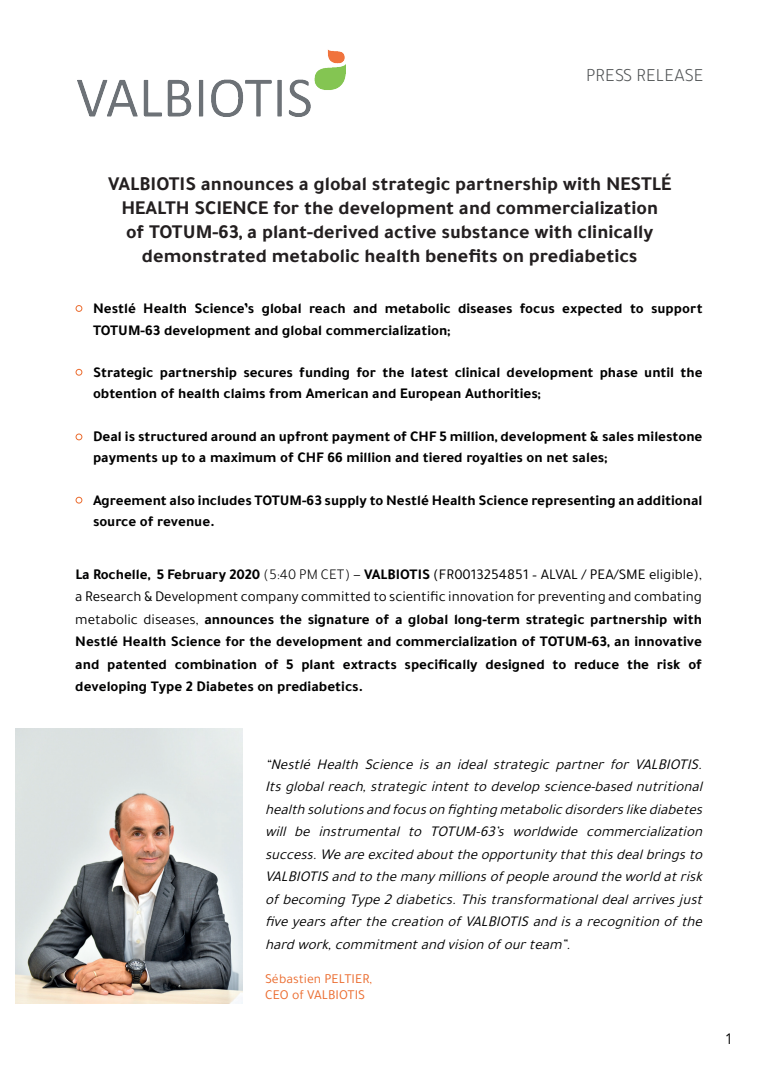
<style>
.page{position:relative;width:780px;height:1088px;background:#fff}
.page>*{position:absolute;margin:0;border:0;box-sizing:border-box;transform-origin:0 0}
.t1{font:700 20px/24px "Tajawal";color:#231f20;text-align:center}
.t2{font:300 18.75px "Tajawal";color:#515455}
.t3{font:700 15px/22.5px "Tajawal";color:#000001}
.t4{font:italic 15px/22.5px "Tajawal";color:#000001;text-align:justify}
.t5{font:15px "Avenir";color:#000001}
.t6{font:13.75px/16.2px "Tajawal";color:#eb6c2f}
.s1{font-weight:300}
.s2{font-family:"Minion Pro";font-weight:400}
.s3{font-weight:400}
</style>
<div class="page">
<img style="left:77px;top:50px;width:269px;height:66px">
<div style="left:76px;top:305px;width:6px;height:7px;border:1px solid #eb6c2f;border-radius:50%"></div>
<svg style="left:76px;top:369px;width:6px;height:6px"></svg>
<svg style="left:76px;top:434px;width:6px;height:6px"></svg>
<svg style="left:76px;top:497px;width:6px;height:6px"></svg>
<img style="left:15px;top:728px;width:227px;height:275px">
<p class="t2" style="left:586px;top:63px;width:119px">PRESS RELEASE</p>
<p class="t1" style="left:108px;top:172px;width:564px">VALBIOTIS announces a global strategic partnership with NESTLÉ HEALTH SCIENCE for the development and commercialization<br>of TOTUM-63, a plant-derived active substance with clinically demonstrated metabolic health benefits on prediabetics</p>
<p class="t3" style="left:93px;top:298px;width:611px;line-height:21.2px">Nestlé Health Science’s global reach and metabolic diseases focus expected to support<br>TOTUM-63 development and global commercialization;</p>
<p class="t3" style="left:93px;top:362px;width:611px;line-height:21.2px">Strategic partnership secures funding for the latest clinical development phase until the obtention of health claims from American and European Authorities;</p>
<p class="t3" style="left:93px;top:425px;width:611px;line-height:21.2px">Deal is structured around an upfront payment of CHF 5 million, development &amp; sales milestone payments up to a maximum of CHF 66 million and tiered royalties on net sales;</p>
<p class="t3" style="left:93px;top:489px;width:611px;line-height:21.2px">Agreement also includes TOTUM-63 supply to Nestlé Health Science representing an additional source of revenue.</p>
<p class="t3" style="left:75px;top:563px;width:628px;text-align:justify">La Rochelle, 5 February 2020 <span class="s1">(5:40 PM CET)</span> <span class="s2">–</span> VALBIOTIS <span class="s3">(FR0013254851 – ALVAL / PEA/SME eligible), a Research &amp; Development company committed to scientific innovation for preventing and combating metabolic diseases,</span> announces the signature of a global long-term strategic partnership with Nestlé Health Science for the development and commercialization of TOTUM-63, an innovative and patented combination of 5 plant extracts specifically designed to reduce the risk of developing Type 2 Diabetes on prediabetics.</p>
<p class="t4" style="left:265px;top:753px;width:443px">“Nestlé Health Science is an ideal strategic partner for VALBIOTIS.<br>Itsglobalreach,strategicintenttodevelopscience-basednutritional healthsolutionsandfocusonfightingmetabolicdisorderslikediabetes will be instrumental to TOTUM-63’s worldwide commercialization success.Weareexcitedabouttheopportunitythatthisdealbringsto VALBIOTISandtothemanymillionsofpeoplearoundtheworldatrisk ofbecomingType2diabetics.Thistransformationaldealarrivesjust fiveyearsafterthecreationofVALBIOTISandisarecognitionofthe hardwork,commitmentandvisionofourteam”.</p>
<p class="t6" style="left:265px;top:971px;width:109px">Sébastien PELTIER,<br>CEO of VALBIOTIS</p>
<p class="t5" style="left:724px;top:1030px;width:10px">1</p>
</div>
